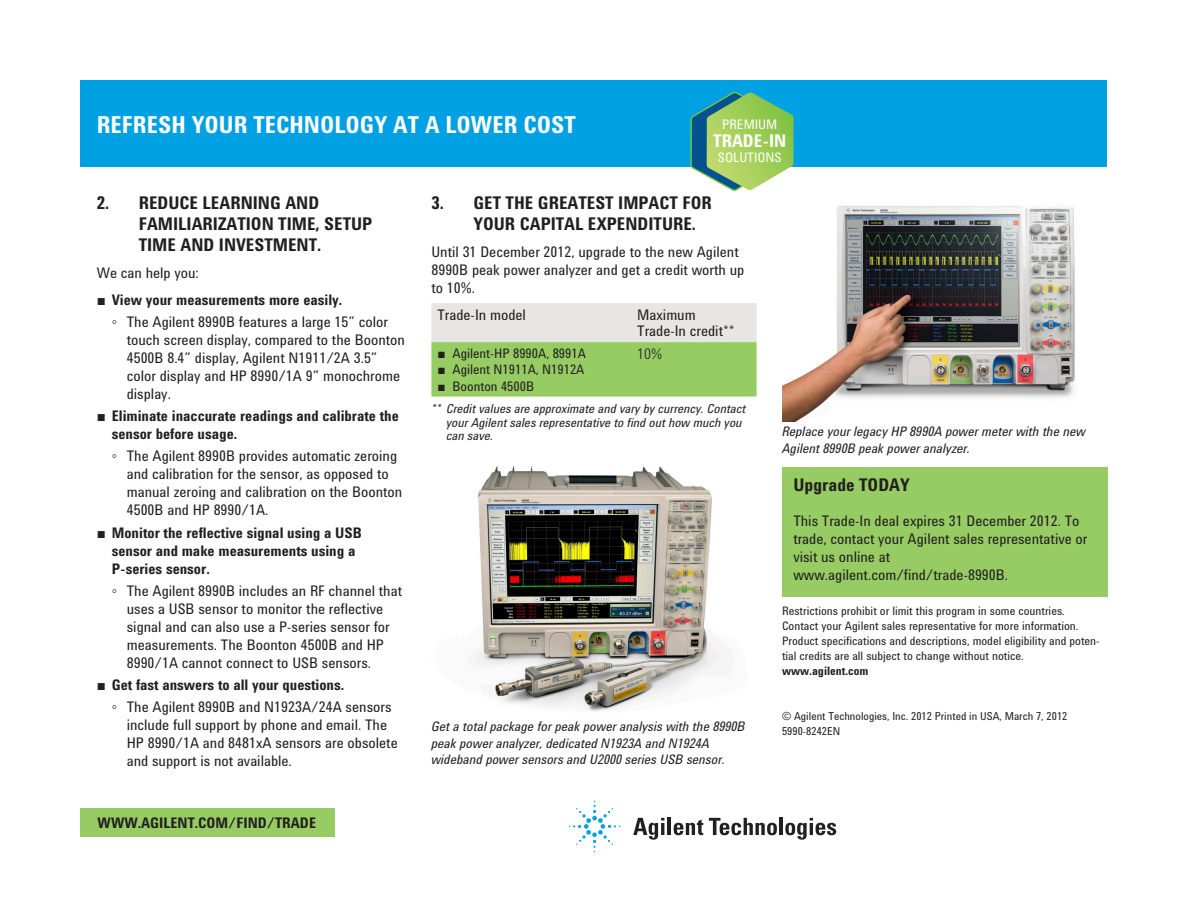
<style>
.page{position:relative;width:1188px;height:918px;background:#fff}
.page>*{position:absolute;margin:0;border:0;box-sizing:border-box;transform-origin:0 0}
.Header_1_-_White{font:700 24px "Agilent Condensed CFF";color:#fff}
.Body_Capital{font:700 18px/21px "Agilent Condensed CFF";color:#231f20}
.Header_2_-_White{font:700 18px "Agilent Condensed CFF";color:#231f20}
.Body_Text{font:700 18px "Agilent Condensed CFF";color:#fff}
.Bullets_-_Second_Lev{font:15px/18px "Agilent Condensed CFF";color:#231f20}
.Body_Text-2{font:15px/18px "Agilent Condensed CFF";color:#231f20}
.Bullets{font:700 15px/18px "Agilent Condensed CFF";color:#231f20}
.Table_Heading_1{font:15px/16.5px "Agilent Condensed CFF";color:#231f20}
.Body_Capital-2{font:700 15px "Agilent Condensed CFF";color:#231f20}
.Table_heading_2{font:300 15px "Agilent Condensed CFF";color:#231f20}
.Captions_for_Figures{font:italic 13.5px/16.5px "Agilent Condensed CFF";color:#231f20}
.Table_Bullets{font:13.5px "Agilent Condensed CFF";color:#231f20}
.Body_Text-3{font:13.5px "Agilent Condensed CFF";color:#fff}
.Captions_for_Figures-2{font:italic 12.75px/13.5px "Agilent Condensed CFF";color:#231f20}
.Body_Text-4{font:12px/15px "Agilent Condensed CFF";color:#231f20}
.Body_Text-5{font:700 12px "Agilent Condensed CFF";color:#231f20}
.Body_Text-6{font:11.25px "Agilent Condensed CFF";color:#231f20}
.s1{font-weight:400}
</style>
<div class="page">
<div style="left:81px;top:81px;width:1026px;height:86px;background:#00a1e3"></div>
<svg style="left:431px;top:303px;width:259px;height:94px;background:#b8d799"></svg>
<div style="left:81px;top:809px;width:254px;height:28px;background:#96cc63"></div>
<svg style="left:690px;top:91px;width:84px;height:745px"></svg>
<svg style="left:691px;top:92px;width:103px;height:99px"></svg>
<div style="left:782px;top:467px;width:325px;height:129px;background:#96cc63"></div>
<img style="left:476px;top:459px;width:281px;height:254px">
<img style="left:782px;top:205px;width:293px;height:217px">
<svg style="left:633px;top:818px;width:31px;height:22px"></svg>
<hr style="left:668px;top:818px;width:3px;height:17px;background:#231f20">
<svg style="left:674px;top:820px;width:29px;height:15px"></svg>
<svg style="left:709px;top:818px;width:68px;height:17px"></svg>
<hr style="left:779px;top:818px;width:4px;height:17px;background:#231f20">
<svg style="left:785px;top:818px;width:51px;height:22px"></svg>
<svg style="left:569px;top:801px;width:51px;height:51px"></svg>
<p class="Header_1_-_White" style="left:97px;top:106px;width:481px">REFRESH YOUR TECHNOLOGY AT A LOWER COST</p>
<p class="Body_Text-3" style="left:722px;top:115px;width:57px">PREMIUM</p>
<p class="Body_Text-3" style="left:718px;top:147px;width:65px">SOLUTIONS</p>
<p class="Body_Text" style="left:713px;top:127px;width:75px">TRADE-IN</p>
<p class="Body_Capital" style="left:139px;top:191px;width:235px;text-indent:-42px">2. REDUCE LEARNING AND<br>FAMILIARIZATION TIME, SETUP<br>TIME AND INVESTMENT.</p>
<p class="Body_Text-2" style="left:97px;top:263px;width:104px">We can help you:</p>
<p class="Bullets" style="left:97px;top:290px;width:247px"><span class="s1">■</span> View your measurements more easily.</p>
<p class="Bullets_-_Second_Lev" style="left:127px;top:312px;width:280px;text-indent:-15px">◦ The Agilent 8990B features a large 15” color touch screen display, compared to the Boonton 4500B 8.4” display, Agilent N1911/2A 3.5” color display and HP 8990/1A 9” monochrome display.</p>
<p class="Bullets" style="left:112px;top:406px;width:289px;text-indent:-15px"><span class="s1">■</span> Eliminate inaccurate readings and calibrate the sensor before usage.</p>
<p class="Bullets_-_Second_Lev" style="left:127px;top:447px;width:277px;text-indent:-15px">◦ The Agilent 8990B provides automatic zeroing and calibration for the sensor, as opposed to manual zeroing and calibration on the Boonton 4500B and HP 8990/1A.</p>
<p class="Bullets" style="left:112px;top:523px;width:252px;text-indent:-15px"><span class="s1">■</span> Monitor the reflective signal using a USB sensor and make measurements using a<br>P-series sensor.</p>
<p class="Bullets_-_Second_Lev" style="left:127px;top:581px;width:277px;text-indent:-15px">◦ The Agilent 8990B includes an RF channel that uses a USB sensor to monitor the reflective signal and can also use a P-series sensor for measurements. The Boonton 4500B and HP 8990/1A cannot connect to USB sensors.</p>
<p class="Bullets" style="left:97px;top:675px;width:249px"><span class="s1">■</span> Get fast answers to all your questions.</p>
<p class="Bullets_-_Second_Lev" style="left:127px;top:698px;width:273px;text-indent:-15px">◦ The Agilent 8990B and N1923A/24A sensors include full support by phone and email. The HP 8990/1A and 8481xA sensors are obsolete and support is not available.</p>
<p class="Body_Capital-2" style="left:98px;top:812px;width:220px">WWW.AGILENT.COM/FIND/TRADE</p>
<p class="Body_Capital" style="left:473px;top:191px;width:240px;text-indent:-42px">3. GET THE GREATEST IMPACT FOR<br>YOUR CAPITAL EXPENDITURE.</p>
<p class="Body_Text-2" style="left:431px;top:242px;width:314px">Until 31 December 2012, upgrade to the new Agilent<br>8990B peak power analyzer and get a credit worth up to 10%.</p>
<p class="Table_Heading_1" style="left:437px;top:306px;width:90px">Trade-In model</p>
<p class="Table_Heading_1" style="left:637px;top:306px;width:99px">Maximum<br>Trade-In credit**</p>
<p class="Table_Bullets" style="left:437px;top:343px;width:150px">■ Agilent-HP 8990A, 8991A</p>
<p class="Table_Bullets" style="left:437px;top:359px;width:149px">■ Agilent N1911A, N1912A</p>
<p class="Table_Bullets" style="left:437px;top:376px;width:98px">■ Boonton 4500B</p>
<p class="Table_heading_2" style="left:637px;top:342px;width:27px">10%</p>
<p class="Captions_for_Figures-2" style="left:446px;top:401px;width:301px;text-indent:-15px">** Credit values are approximate and vary by currency. Contact your Agilent sales representative to find out how much you can save.</p>
<p class="Captions_for_Figures" style="left:431px;top:718px;width:315px">Get a total package for peak power analysis with the 8990B peak power analyzer, dedicated N1923A and N1924A wideband power sensors and U2000 series USB sensor.</p>
<p class="Captions_for_Figures" style="left:782px;top:423px;width:305px">Replace your legacy HP 8990A power meter with the new<br>Agilent 8990B peak power analyzer.</p>
<p class="Header_2_-_White" style="left:793px;top:472px;width:118px">Upgrade TODAY</p>
<p class="Body_Text-2" style="left:793px;top:512px;width:296px">This Trade-In deal expires 31 December 2012. To trade, contact your Agilent sales representative or visit us online at www.agilent.com/find/trade-8990B.</p>
<p class="Body_Text-4" style="left:782px;top:603px;width:284px">Restrictions prohibit or limit this program in some countries.</p>
<p class="Body_Text-4" style="left:782px;top:618px;width:298px">Contact your Agilent sales representative for more information.</p>
<p class="Body_Text-4" style="left:782px;top:633px;width:319px">Product specifications and descriptions, model eligibility and poten&shy;tial credits are all subject to change without notice.</p>
<p class="Body_Text-5" style="left:782px;top:662px;width:88px">www.agilent.com</p>
<p class="Body_Text-6" style="left:782px;top:708px;width:287px">© Agilent Technologies, Inc. 2012 Printed in USA, March 7, 2012</p>
<p class="Body_Text-6" style="left:782px;top:723px;width:60px">5990-8242EN</p>
</div>
